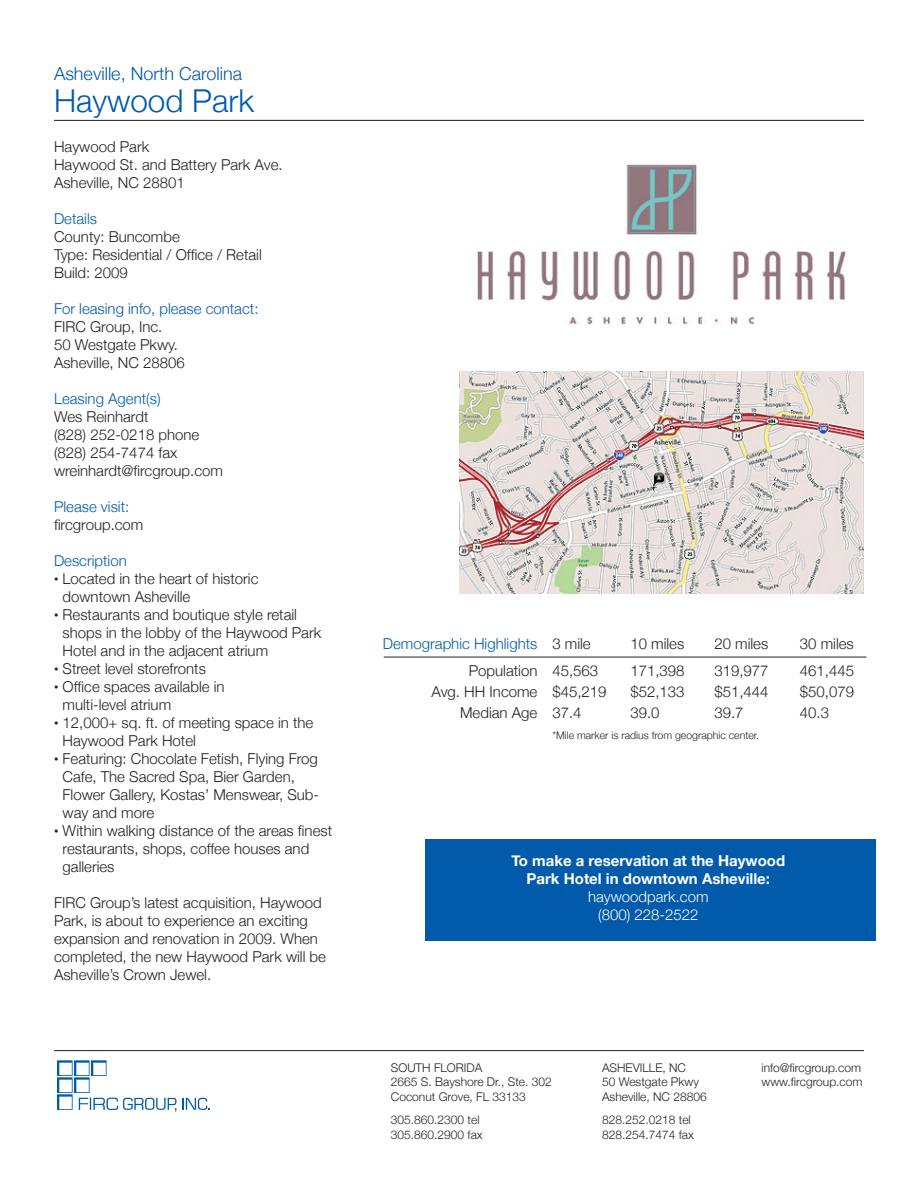
<style>
.page{position:relative;width:918px;height:1188px;background:#fff}
.page>*{position:absolute;margin:0;border:0;box-sizing:border-box;transform-origin:0 0}
.t1{font:300 31.5px "Helvetica Neue";color:#015aaa}
.t2{font:300 18px "Helvetica Neue";color:#015aaa}
.t3{font:300 15px/18px "Helvetica Neue";color:#231f20}
.t4{font:300 15px "Helvetica Neue";color:#015aaa}
.t5{font:700 15px/18px "Helvetica Neue";color:#fff;text-align:center}
.t6{font:300 15px/18px "Helvetica Neue";color:#fff;text-align:center}
.t7{font:300 12px/14.4px "Helvetica Neue";color:#231f20}
.t8{font:300 10.5px "Helvetica Neue";color:#231f20}
.s1{font-family:"Minion";font-weight:400}
.s2{color:#231f20}
</style>
<div class="page">
<div style="left:426px;top:839px;width:450px;height:102px;background:#015aaa"></div>
<hr style="left:54px;top:1050px;width:810px;height:1px;background:#231f20">
<svg style="left:57px;top:1060px;width:153px;height:52px"></svg>
<hr style="left:384px;top:657px;width:482px;height:1px;background:#231f20">
<hr style="left:54px;top:120px;width:810px;height:1px;background:#231f20">
<img style="left:477px;top:164px;width:369px;height:161px">
<img style="left:459px;top:371px;width:405px;height:222px">
<p class="t2" style="left:54px;top:63px;width:190px">Asheville, North Carolina</p>
<h1 class="t1" style="left:54px;top:81px;width:202px">Haywood Park</h1>
<p class="t3" style="left:54px;top:138px;width:230px">Haywood Park<br>Haywood St. and Battery Park Ave.<br>Asheville, NC 28801</p>
<p class="t4" style="left:54px;top:210px;width:45px">Details</p>
<p class="t3" style="left:54px;top:228px;width:209px">County: Buncombe<br>Type: Residential / Office / Retail<br>Build: 2009</p>
<p class="t4" style="left:54px;top:300px;width:206px">For leasing info, please contact:</p>
<p class="t3" style="left:54px;top:318px;width:132px">FIRC Group, Inc.<br>50 Westgate Pkwy.<br>Asheville, NC 28806</p>
<p class="t4" style="left:54px;top:390px;width:108px">Leasing Agent(s)</p>
<p class="t3" style="left:54px;top:408px;width:171px">Wes Reinhardt<br>(828) 252-0218 phone (828) 254-7474 fax wreinhardt@fircgroup.com</p>
<p class="t4" style="left:54px;top:498px;width:77px">Please visit:</p>
<p class="t3" style="left:54px;top:516px;width:91px">fircgroup.com</p>
<p class="t4" style="left:54px;top:552px;width:74px">Description</p>
<p class="t3" style="left:63px;top:570px;width:197px;text-indent:-9px"><span class="s1">•</span> Located in the heart of historic downtown Asheville</p>
<p class="t3" style="left:63px;top:606px;width:260px;text-indent:-9px"><span class="s1">•</span> Restaurants and boutique style retail shops in the lobby of the Haywood Park<br>Hotel and in the adjacent atrium</p>
<p class="t3" style="left:54px;top:660px;width:153px"><span class="s1">•</span> Street level storefronts</p>
<p class="t3" style="left:63px;top:678px;width:163px;text-indent:-9px"><span class="s1">•</span> Office spaces available in multi-level atrium</p>
<p class="t3" style="left:63px;top:714px;width:252px;text-indent:-9px"><span class="s1">•</span> 12,000+ sq. ft. of meeting space in the<br>Haywood Park Hotel</p>
<p class="t3" style="left:63px;top:750px;width:258px;text-indent:-9px"><span class="s1">•</span> Featuring: Chocolate Fetish, Flying Frog<br>Cafe, The Sacred Spa, Bier Garden,<br>Flower Gallery, Kostas’ Menswear, Sub&shy;way and more</p>
<p class="t3" style="left:63px;top:822px;width:271px;text-indent:-9px"><span class="s1">•</span> Within walking distance of the areas finest restaurants, shops, coffee houses and galleries</p>
<p class="t3" style="left:54px;top:894px;width:274px">FIRC Group’s latest acquisition, Haywood Park, is about to experience an exciting expansion and renovation in 2009. When completed, the new Haywood Park will be Asheville’s Crown Jewel.</p>
<p class="t4" style="left:383px;top:635px;width:209px">Demographic Highlights <span class="s2">3 mile</span></p>
<p class="t3" style="left:630px;top:634px;width:55px">10 miles</p>
<p class="t3" style="left:714px;top:634px;width:55px">20 miles</p>
<p class="t3" style="left:800px;top:634px;width:55px">30 miles</p>
<p class="t3" style="left:469px;top:661px;width:131px">Population 45,563</p>
<p class="t3" style="left:630px;top:661px;width:56px">171,398</p>
<p class="t3" style="left:714px;top:661px;width:56px">319,977</p>
<p class="t3" style="left:800px;top:661px;width:56px">461,445</p>
<p class="t3" style="left:432px;top:682px;width:177px">Avg. HH Income $45,219</p>
<p class="t3" style="left:630px;top:682px;width:56px">$52,133</p>
<p class="t3" style="left:714px;top:682px;width:56px">$51,444</p>
<p class="t3" style="left:800px;top:682px;width:56px">$50,079</p>
<p class="t3" style="left:460px;top:703px;width:123px">Median Age 37.4</p>
<p class="t3" style="left:630px;top:703px;width:31px">39.0</p>
<p class="t3" style="left:714px;top:703px;width:31px">39.7</p>
<p class="t3" style="left:800px;top:703px;width:31px">40.3</p>
<p class="t8" style="left:552px;top:729px;width:208px">*Mile marker is radius from geographic center.</p>
<p class="t5" style="left:511px;top:852px;width:275px">To make a reservation at the Haywood<br>Park Hotel in downtown Asheville:</p>
<p class="t6" style="left:588px;top:888px;width:122px">haywoodpark.com (800) 228-2522</p>
<p class="t7" style="left:391px;top:1060px;width:162px">SOUTH FLORIDA<br>2665 S. Bayshore Dr., Ste. 302<br>Coconut Grove, FL 33133</p>
<p class="t7" style="left:391px;top:1113px;width:93px">305.860.2300 tel<br>305.860.2900 fax</p>
<p class="t7" style="left:602px;top:1060px;width:106px">ASHEVILLE, NC<br>50 Westgate Pkwy<br>Asheville, NC 28806</p>
<p class="t7" style="left:602px;top:1113px;width:93px">828.252.0218 tel<br>828.254.7474 fax</p>
<p class="t7" style="left:762px;top:1060px;width:102px">info@fircgroup.com www.fircgroup.com</p>
</div>
